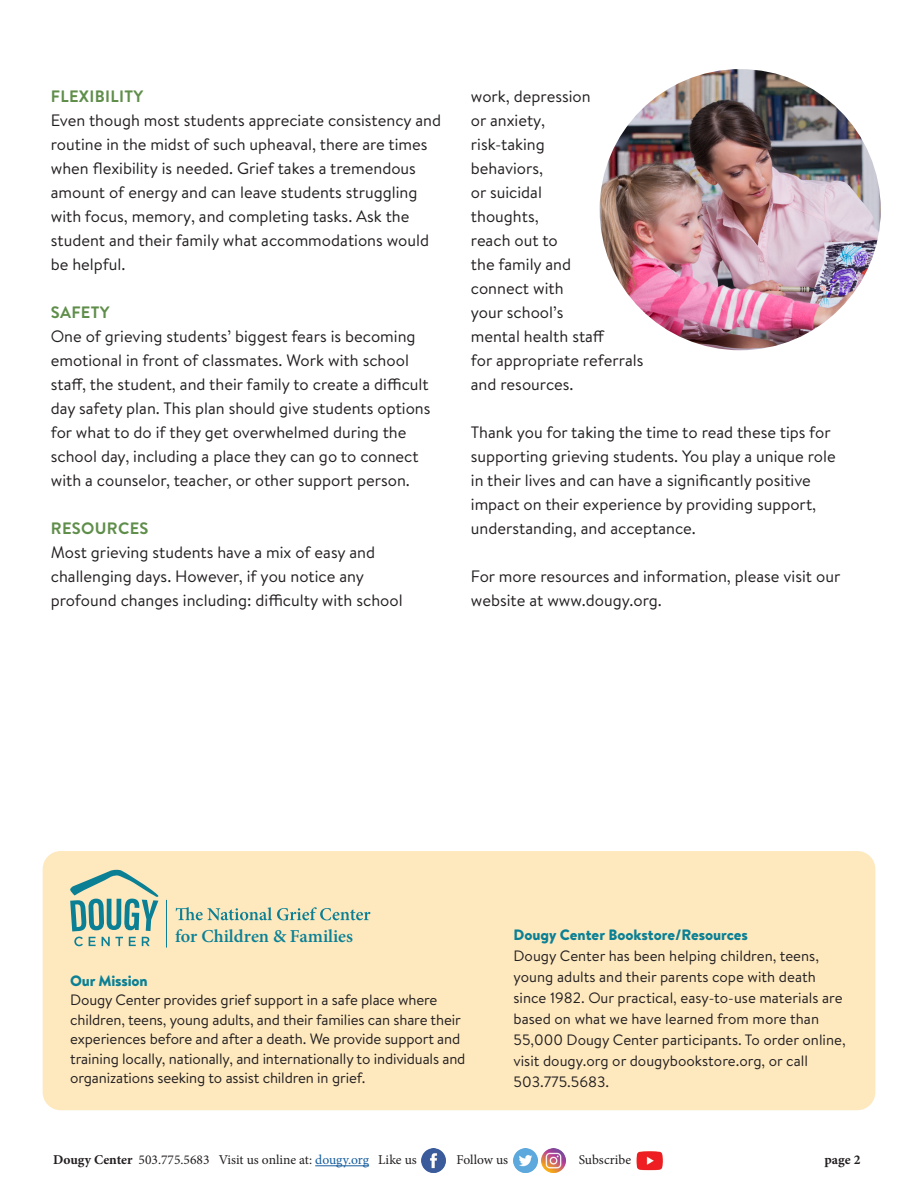
<style>
.page{position:relative;width:918px;height:1188px;background:#fff}
.page>*{position:absolute;margin:0;border:0;box-sizing:border-box;transform-origin:0 0}
.t1{font:600 18.3px "Minion Pro";color:#0b8095}
.t2{font:16.5px/24px "Brandon Text";color:#231f20}
.t3{font:700 16.5px "Brandon Text";letter-spacing:.02em;color:#5f8e4a}
.t4{font:15px/21px "Brandon Text";letter-spacing:-.01em;color:#231f20}
.t5{font:13.5px "Minion Pro";color:#231f20}
.t6{font:700 13.5px "Minion Pro";color:#231f20}
.s1{font-weight:900;color:#0b8095}
.s2{font-weight:700;color:#fff}
.s3{font-weight:700}
.s4{color:#175d9e}
</style>
<div class="page">
<img style="left:600px;top:69px;width:281px;height:281px;border-radius:141px">
<div style="left:43px;top:851px;width:832px;height:259px;background:#fee9bf;border-radius:18px"></div>
<svg style="left:74px;top:937px;width:9px;height:9px"></svg>
<svg style="left:89px;top:937px;width:7px;height:9px"></svg>
<svg style="left:102px;top:937px;width:21px;height:9px"></svg>
<svg style="left:129px;top:937px;width:7px;height:9px"></svg>
<svg style="left:142px;top:937px;width:8px;height:9px"></svg>
<svg style="left:70px;top:870px;width:88px;height:61px"></svg>
<svg style="left:176px;top:907px;width:194px;height:13px"></svg>
<hr style="left:166px;top:900px;width:1px;height:48px;background:#0b8095">
<hr style="left:315px;top:1165px;width:54px;height:1px;background:#175d9e">
<img style="left:422px;top:1149px;width:23px;height:23px">
<img style="left:514px;top:1149px;width:23px;height:23px">
<img style="left:636px;top:1151px;width:27px;height:20px">
<img style="left:542px;top:1148px;width:24px;height:24px">
<p class="t3" style="left:51px;top:85px;width:94px">FLEXIBILITY</p>
<p class="t2" style="left:51px;top:108px;width:392px">Even though most students appreciate consistency and routine in the midst of such upheaval, there are times when flexibility is needed. Grief takes a tremendous amount of energy and can leave students struggling with focus, memory, and completing tasks. Ask the student and their family what accommodations would be helpful.</p>
<p class="t3" style="left:51px;top:301px;width:60px">SAFETY</p>
<p class="t2" style="left:51px;top:324px;width:381px">One of grieving students’ biggest fears is becoming emotional in front of classmates. Work with school staff, the student, and their family to create a difficult day safety plan. This plan should give students options for what to do if they get overwhelmed during the school day, including a place they can go to connect with a counselor, teacher, or other support person.</p>
<p class="t3" style="left:51px;top:517px;width:99px">RESOURCES</p>
<p class="t2" style="left:51px;top:540px;width:353px">Most grieving students have a mix of easy and challenging days. However, if you notice any profound changes including: difficulty with school</p>
<p class="t2" style="left:471px;top:84px;width:174px">work, depression<br>or anxiety,<br>risk-taking<br>behaviors,<br>or suicidal<br>thoughts,<br>reach out to<br>the family and<br>connect with<br>your school’s<br>mental health staff<br>for appropriate referrals and resources.</p>
<p class="t2" style="left:471px;top:420px;width:366px">Thank you for taking the time to read these tips for supporting grieving students. You play a unique role in their lives and can have a significantly positive impact on their experience by providing support, understanding, and acceptance.</p>
<p class="t2" style="left:471px;top:564px;width:371px">For more resources and information, please visit our website at www.dougy.org.</p>
<p class="t1" style="left:175px;top:924px;width:179px">for Children &amp; Families</p>
<p class="t4" style="left:70px;top:970px;width:397px;line-height:19.5px"><span class="s1">Our Mission<br></span>Dougy Center provides grief support in a safe place where children, teens, young adults, and their families can share their experiences before and after a death. We provide support and training locally, nationally, and internationally to individuals and organizations seeking to assist children in grief.</p>
<p class="t4" style="left:514px;top:924px;width:334px"><span class="s1">Dougy Center Bookstore/Resources<br></span>Dougy Center has been helping children, teens, young adults and their parents cope with death since 1982. Our practical, easy-to-use materials are based on what we have learned from more than 55,000 Dougy Center participants. To order online, visit dougy.org or dougybookstore.org, or call 503.775.5683.</p>
<p class="t5" style="left:29px;top:1151px;width:389px"><span class="s2">The</span> <span class="s3">Dougy Center</span> 503.775.5683 Visit us online at: <span class="s4">dougy.org</span> Like us</p>
<p class="t5" style="left:457px;top:1151px;width:53px">Follow us</p>
<p class="t5" style="left:579px;top:1151px;width:54px">Subscribe</p>
<p class="t6" style="left:824px;top:1151px;width:38px">page 2</p>
</div>
